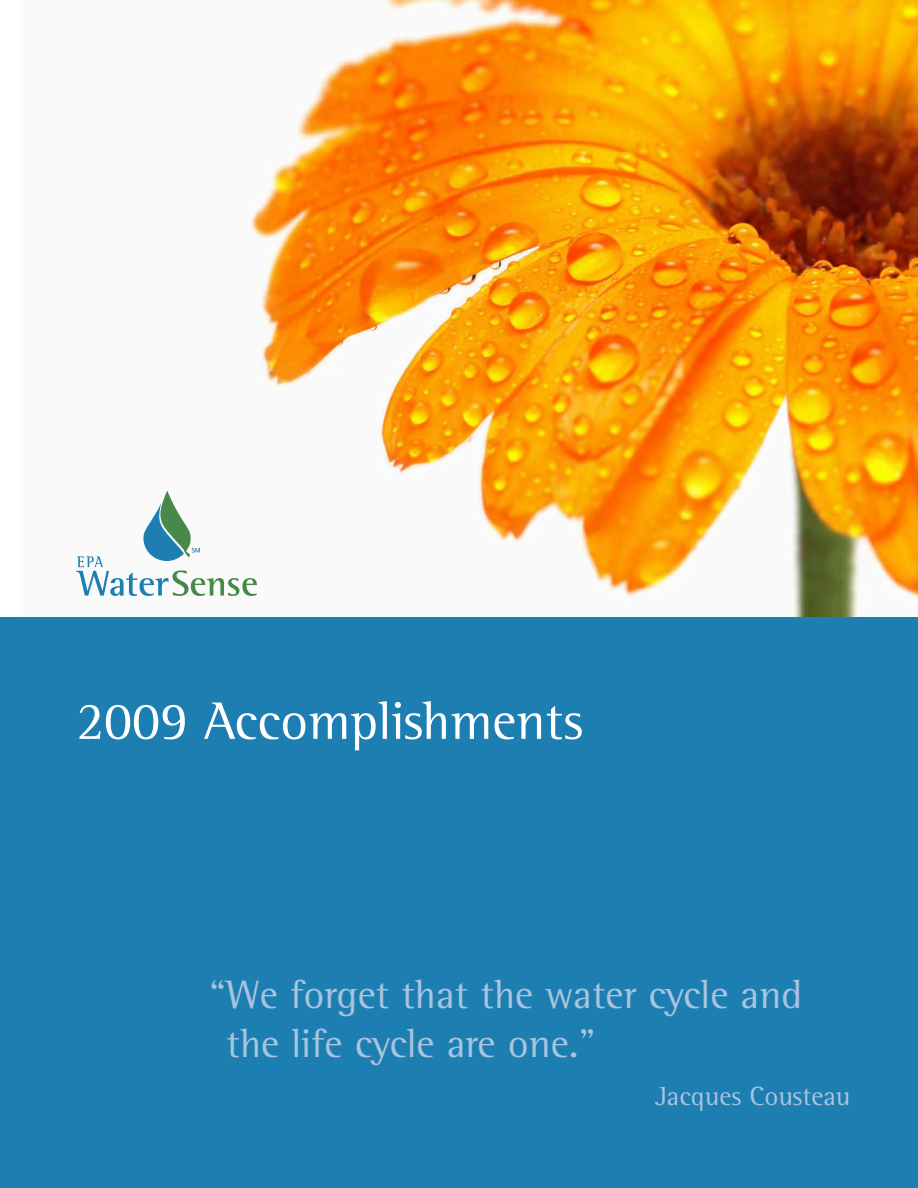
<style>
.page{position:relative;width:918px;height:1188px;background:#fff}
.page>*{position:absolute;margin:0;border:0;box-sizing:border-box;transform-origin:0 0}
.t1{font:54px "Rotis Semi Serif";color:#fff}
.t2{font:40.65px/48.8px "Rotis Semi Serif";color:#a9c4de}
.t3{font:27px "Rotis Semi Serif";color:#a9c4de}
</style>
<div class="page">
<img style="left:167px;top:0;width:751px;height:617px">
<div style="left:0;top:617px;width:918px;height:571px;background:#1d7eb2"></div>
<svg style="left:76px;top:491px;width:181px;height:105px"></svg>
<p class="t1" style="left:76px;top:689px;width:509px">2009 Accomplishments</p>
<p class="t2" style="left:227px;top:970px;width:577px;text-indent:-17px">“We forget that the water cycle and the life cycle are one.”</p>
<p class="t3" style="left:655px;top:1080px;width:197px">Jacques Cousteau</p>
</div>
